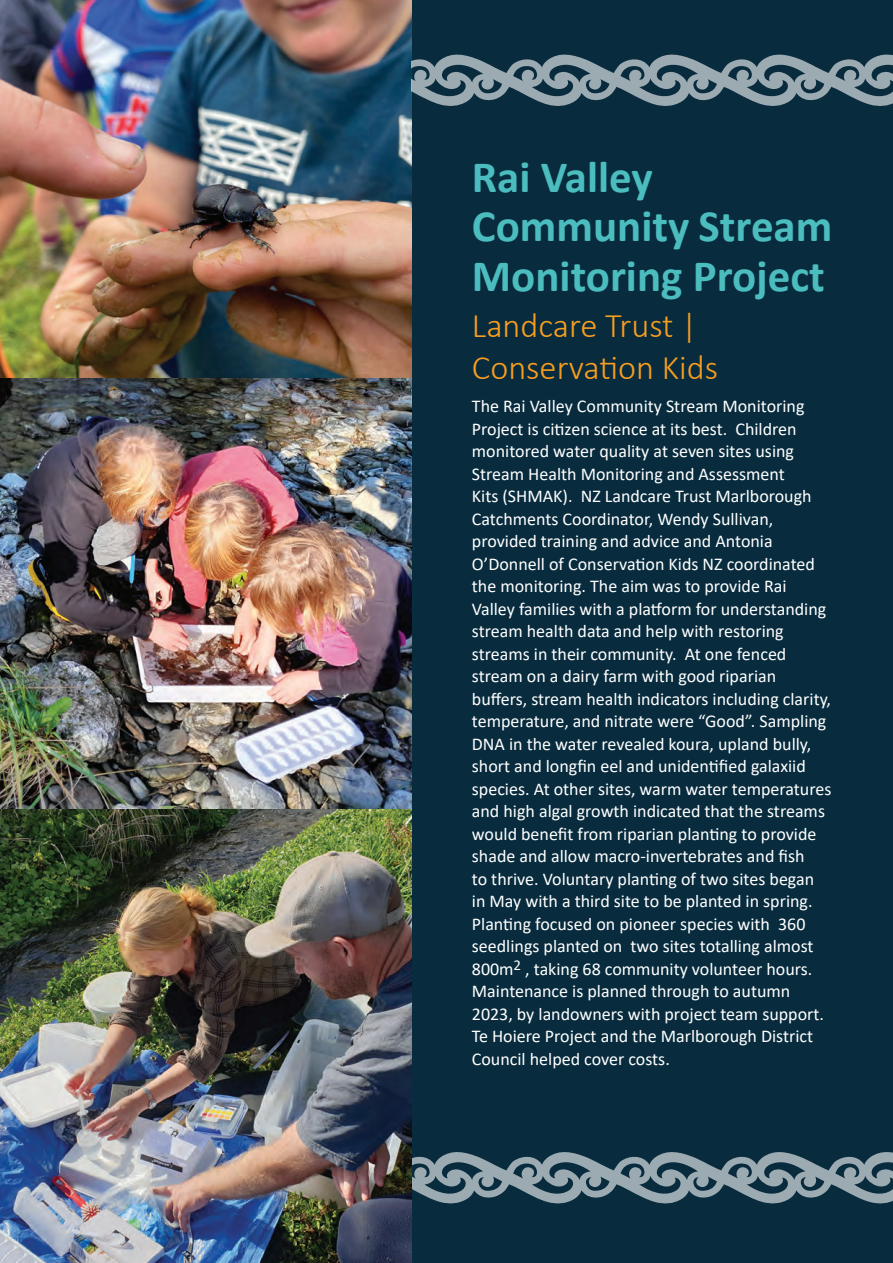
<style>
.page{position:relative;width:893px;height:1263px;background:#fff}
.page>*{position:absolute;margin:0;border:0;box-sizing:border-box;transform-origin:0 0}
.t1{font:700 45px/49.5px "Calibri";color:#4cbdbf}
.t2{font:300 34.5px/41.4px "Calibri";color:#f89e20}
.t3{font:18px/22.5px "Calibri";color:#fff}
</style>
<div class="page">
<div style="left:411px;top:0;width:482px;height:1263px;background:#082c3e"></div>
<svg style="left:411px;top:1152px;width:482px;height:51px"></svg>
<img style="left:0;top:0;width:411px;height:378px">
<img style="left:0;top:378px;width:411px;height:885px">
<svg style="left:411px;top:55px;width:482px;height:51px"></svg>
<h1 class="t1" style="left:472px;top:151px;width:362px">Rai Valley<br>Community Stream<br>Monitoring Project</h1>
<h2 class="t2" style="left:472px;top:305px;width:248px">Landcare Trust |<br>Conservation Kids</h2>
<p class="t3" style="left:472px;top:394px;width:361px">The Rai Valley Community Stream Monitoring Project is citizen science at its best. Children monitored water quality at seven sites using Stream Health Monitoring and Assessment<br>Kits (SHMAK). NZ Landcare Trust Marlborough Catchments Coordinator, Wendy Sullivan, provided training and advice and Antonia O’Donnell of Conservation Kids NZ coordinated the monitoring. The aim was to provide Rai Valley families with a platform for understanding stream health data and help with restoring streams in their community. At one fenced stream on a dairy farm with good riparian buffers, stream health indicators including clarity, temperature, and nitrate were “Good”. Sampling DNA in the water revealed koura, upland bully, short and longfin eel and unidentified galaxiid species. At other sites, warm water temperatures and high algal growth indicated that the streams would benefit from riparian planting to provide shade and allow macro-invertebrates and fish<br>to thrive. Voluntary planting of two sites began in May with a third site to be planted in spring.<br>Planting focused on pioneer species with 360 seedlings planted on two sites totalling almost 800m<sup>2</sup> , taking 68 community volunteer hours.<br>Maintenance is planned through to autumn 2023, by landowners with project team support.<br>Te Hoiere Project and the Marlborough District Council helped cover costs.</p>
</div>
